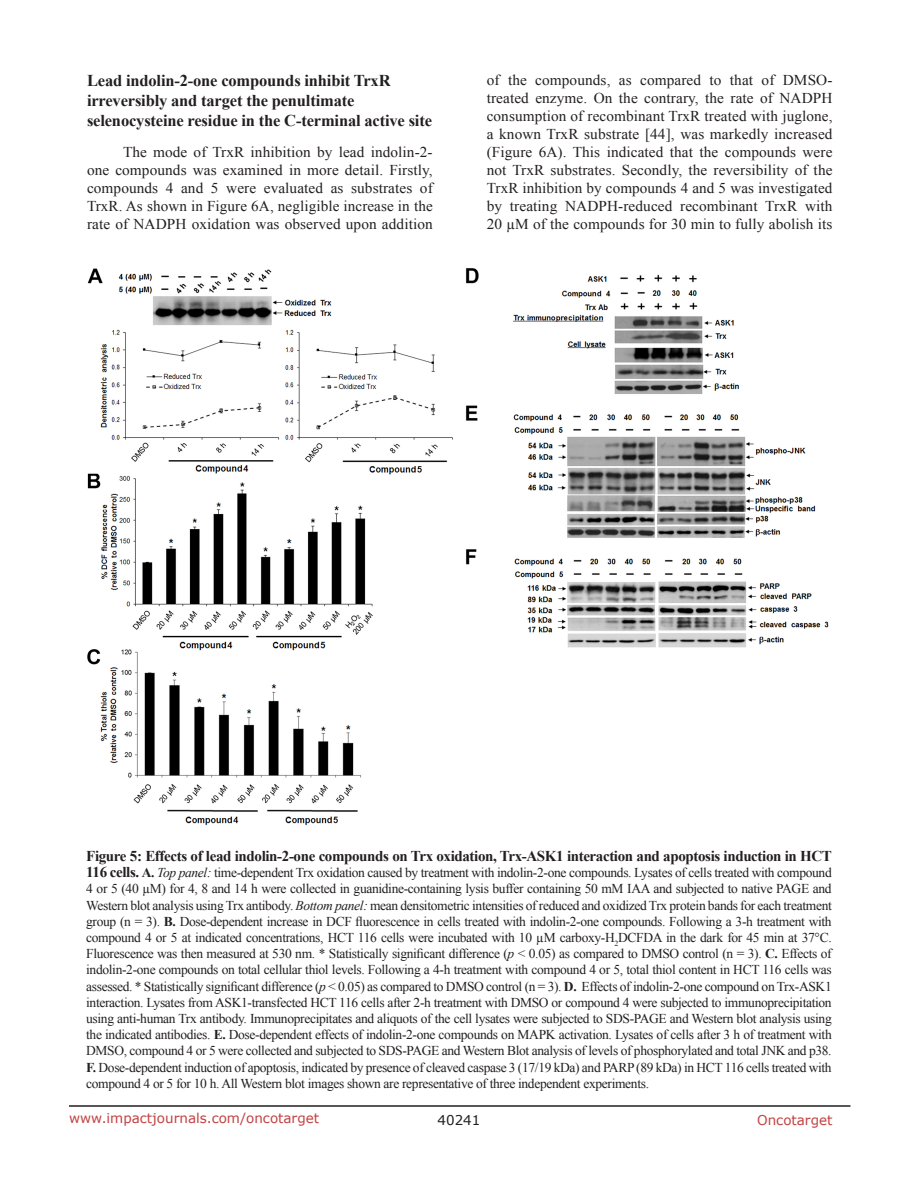
<style>
.page{position:relative;width:918px;height:1188px;background:#fff}
.page>*{position:absolute;margin:0;border:0;box-sizing:border-box;transform-origin:0 0}
.SubHeading{font:700 16.5px/19.8px "Times New Roman";letter-spacing:-.01em;color:#231f20}
.BodyText{font:15px/18px "Times New Roman";letter-spacing:.005em;color:#231f20;text-align:justify}
.figuretext{font:700 15px "Times New Roman";letter-spacing:-.025em;color:#231f20}
.figuretext-2{font:13.5px/16.2px "Times New Roman";letter-spacing:-.025em;color:#231f20;text-align:justify}
.t1{font:13.5px "Verdana";color:#c24141}
.t2{font:13.5px "Verdana";color:#231f20}
.s1{font-weight:700;font-size:15px}
.s2{font-weight:700}
.s3{font-style:italic}
</style>
<div class="page">
<hr style="left:69px;top:1105px;width:781px;height:2px;background:#231f20">
<img style="left:87px;top:268px;width:742px;height:558px">
<p class="SubHeading" style="left:87px;top:70px;width:347px">Lead indolin-2-one compounds inhibit TrxR irreversibly and target the penultimate selenocysteine residue in the C-terminal active site</p>
<p class="BodyText" style="left:87px;top:143px;width:347px;text-indent:36px">The mode of TrxR inhibition by lead indolin-2- one compounds was examined in more detail. Firstly, compounds 4 and 5 were evaluated as substrates of TrxR. As shown in Figure 6A, negligible increase in the rate of NADPH oxidation was observed upon addition</p>
<p class="BodyText" style="left:487px;top:71px;width:347px">of the compounds, as compared to that of DMSO&shy;treated enzyme. On the contrary, the rate of NADPH consumption of recombinant TrxR treated with juglone, a known TrxR substrate [44], was markedly increased (Figure 6A). This indicated that the compounds were not TrxR substrates. Secondly, the reversibility of the TrxR inhibition by compounds 4 and 5 was investigated by treating NADPH-reduced recombinant TrxR with 20 µM of the compounds for 30 min to fully abolish its</p>
<p class="figuretext" style="left:86px;top:846px;width:747px">Figure 5: Effects of lead indolin-2-one compounds on Trx oxidation, Trx-ASK1 interaction and apoptosis induction in HCT</p>
<p class="figuretext-2" style="left:86px;top:864px;width:747px"><span class="s1">116 cells.</span> <span class="s2">A.</span> <span class="s3">Top panel:</span> time-dependent Trx oxidation caused by treatment with indolin-2-one compounds. Lysates of cells treated with compound 4 or 5 (40 µM) for 4, 8 and 14 h were collected in guanidine-containing lysis buffer containing 50 mM IAA and subjected to native PAGE and Western blot analysis using Trx antibody. <span class="s3">Bottom panel:</span> mean densitometric intensities of reduced and oxidized Trx protein bands for each treatment group (n = 3). <span class="s2">B.</span> Dose-dependent increase in DCF fluorescence in cells treated with indolin-2-one compounds. Following a 3-h treatment with compound 4 or 5 at indicated concentrations, HCT 116 cells were incubated with 10 µM carboxy-H<sub>2</sub>DCFDA in the dark for 45 min at 37°C.<br>Fluorescence was then measured at 530 nm. * Statistically significant difference (<span class="s3">p</span> &lt; 0.05) as compared to DMSO control (n = 3). <span class="s2">C.</span> Effects of indolin-2-one compounds on total cellular thiol levels. Following a 4-h treatment with compound 4 or 5, total thiol content in HCT 116 cells was assessed. * Statistically significant difference (<span class="s3">p</span> &lt; 0.05) as compared to DMSO control (n = 3). <span class="s2">D.</span> Effects of indolin-2-one compound on Trx-ASK1 interaction. Lysates from ASK1-transfected HCT 116 cells after 2-h treatment with DMSO or compound 4 were subjected to immunoprecipitation using anti-human Trx antibody. Immunoprecipitates and aliquots of the cell lysates were subjected to SDS-PAGE and Western blot analysis using the indicated antibodies. <span class="s2">E.</span> Dose-dependent effects of indolin-2-one compounds on MAPK activation. Lysates of cells after 3 h of treatment with DMSO, compound 4 or 5 were collected and subjected to SDS-PAGE and Western Blot analysis of levels of phosphorylated and total JNK and p38.<br><span class="s2">F.</span> Dose-dependent induction of apoptosis, indicated by presence of cleaved caspase 3 (17/19 kDa) and PARP (89 kDa) in HCT 116 cells treated with compound 4 or 5 for 10 h. All Western blot images shown are representative of three independent experiments.</p>
<p class="t1" style="left:69px;top:1109px;width:252px">www.impactjournals.com/oncotarget</p>
<p class="t2" style="left:438px;top:1111px;width:44px">40241</p>
<p class="t1" style="left:757px;top:1111px;width:77px">Oncotarget</p>
</div>
